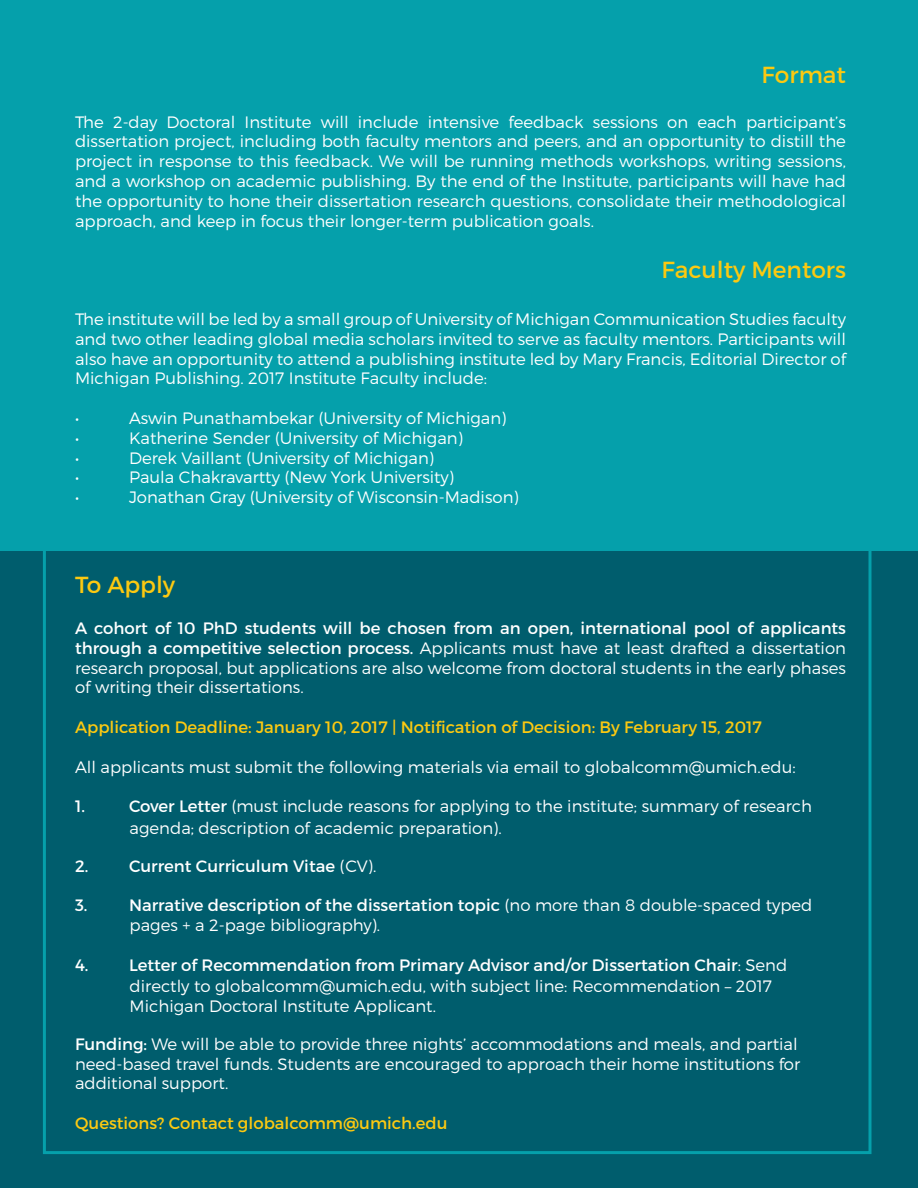
<style>
.page{position:relative;width:918px;height:1188px;background:#fff}
.page>*{position:absolute;margin:0;border:0;box-sizing:border-box;transform-origin:0 0}
.t1{font:23.25px "Montserrat";color:#fcc911}
.t2{font:300 16.5px/19.8px "Montserrat";color:#fff;text-align:justify}
.t3{font:16.5px "Montserrat";color:#fff}
.t4{font:16.5px "Montserrat";color:#fcc911}
.s1{font-weight:400}
.s2{font-weight:300}
</style>
<div class="page">
<div style="left:0;top:551px;width:918px;height:637px;background:#005d6d"></div>
<div style="left:0;top:0;width:918px;height:551px;background:#05a0ab"></div>
<div style="left:43px;top:520px;width:829px;height:634px;border:3px solid #05a0ab"></div>
<h1 class="t1" style="left:762px;top:60px;width:86px">Format</h1>
<p class="t2" style="left:75px;top:112px;width:773px">The 2-day Doctoral Institute will include intensive feedback sessions on each participant’s dissertation project, including both faculty mentors and peers, and an opportunity to distill the project in response to this feedback. We will be running methods workshops, writing sessions, and a workshop on academic publishing. By the end of the Institute, participants will have had the opportunity to hone their dissertation research questions, consolidate their methodological approach, and keep in focus their longer-term publication goals.</p>
<h1 class="t1" style="left:662px;top:255px;width:186px">Faculty Mentors</h1>
<p class="t2" style="left:75px;top:309px;width:773px">The institute will be led by a small group of University of Michigan Communication Studies faculty and two other leading global media scholars invited to serve as faculty mentors. Participants will also have an opportunity to attend a publishing institute led by Mary Francis, Editorial Director of Michigan Publishing. 2017 Institute Faculty include:</p>
<p class="t2" style="left:75px;top:408px;width:6px">•</p>
<p class="t2" style="left:129px;top:408px;width:379px">Aswin Punathambekar (University of Michigan)</p>
<p class="t2" style="left:75px;top:428px;width:6px">•</p>
<p class="t2" style="left:129px;top:428px;width:335px">Katherine Sender (University of Michigan)</p>
<p class="t2" style="left:75px;top:448px;width:6px">•</p>
<p class="t2" style="left:129px;top:448px;width:307px">Derek Vaillant (University of Michigan)</p>
<p class="t2" style="left:75px;top:467px;width:6px">•</p>
<p class="t2" style="left:129px;top:467px;width:327px">Paula Chakravartty (New York University)</p>
<p class="t2" style="left:75px;top:487px;width:6px">•</p>
<p class="t2" style="left:129px;top:487px;width:391px">Jonathan Gray (University of Wisconsin-Madison)</p>
<h1 class="t1" style="left:75px;top:570px;width:102px">To Apply</h1>
<p class="t2" style="left:75px;top:618px;width:773px"><span class="s1">A cohort of 10 PhD students will be chosen from an open, international pool of applicants through a competitive selection process.</span> Applicants must have at least drafted a dissertation research proposal, but applications are also welcome from doctoral students in the early phases of writing their dissertations.</p>
<p class="t4" style="left:75px;top:717px;width:688px">Application Deadline: January 10, 2017 | Notification of Decision: By February 15, 2017</p>
<p class="t2" style="left:75px;top:757px;width:722px">All applicants must submit the following materials via email to globalcomm@umich.edu:</p>
<p class="t3" style="left:75px;top:796px;width:11px">1.</p>
<p class="t2" style="left:129px;top:796px;width:685px"><span class="s1">Cover Letter</span> (must include reasons for applying to the institute; summary of research</p>
<p class="t2" style="left:130px;top:818px;width:374px">agenda; description of academic preparation).</p>
<p class="t3" style="left:75px;top:856px;width:15px">2.</p>
<p class="t3" style="left:129px;top:856px;width:249px">Current Curriculum Vitae <span class="s2">(CV).</span></p>
<p class="t3" style="left:75px;top:895px;width:14px">3.</p>
<p class="t3" style="left:129px;top:895px;width:685px">Narrative description of the dissertation topic <span class="s2">(no more than 8 double-spaced typed</span></p>
<p class="t2" style="left:130px;top:915px;width:252px">pages + a 2-page bibliography).</p>
<p class="t3" style="left:75px;top:955px;width:15px">4.</p>
<p class="t3" style="left:129px;top:955px;width:660px">Letter of Recommendation from Primary Advisor and/or Dissertation Chair<span class="s2">: Send</span></p>
<p class="t2" style="left:130px;top:976px;width:644px">directly to globalcomm@umich.edu, with subject line: Recommendation – 2017<br>Michigan Doctoral Institute Applicant.</p>
<p class="t2" style="left:75px;top:1034px;width:727px;text-align:left"><span class="s1">Funding:</span> We will be able to provide three nights’ accommodations and meals, and partial need-based travel funds. Students are encouraged to approach their home institutions for additional support.</p>
<p class="t4" style="left:75px;top:1113px;width:374px">Questions? Contact globalcomm@umich.edu</p>
</div>
